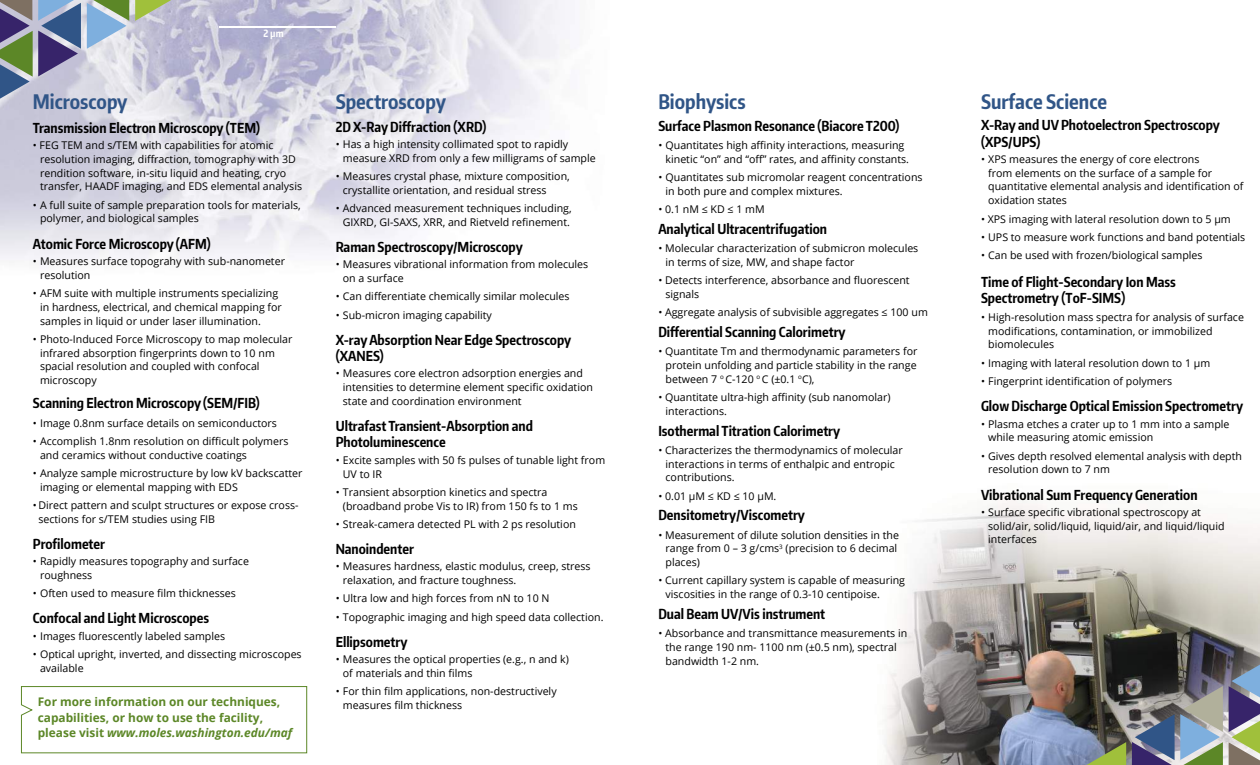
<style>
.page{position:relative;width:1260px;height:765px;background:#fff}
.page>*{position:absolute;margin:0;border:0;box-sizing:border-box;transform-origin:0 0}
.t1{font:700 20px "Encode Sans Compressed";color:#305587}
.t2{font:700 13.75px/16.2px "Encode Sans Compressed";color:#000}
.t3{font:700 11.88px/15.6px "Open Sans";color:#5c8727}
.t4{font:10.62px/13.8px "Open Sans";color:#000}
.t5{font:700 10px "Encode Sans Compressed";color:#fff}
.s1{font-style:italic}
</style>
<div class="page">
<img style="left:0;top:0;width:565px;height:263px">
<img style="left:884px;top:501px;width:376px;height:264px">
<svg style="left:1132px;top:686px;width:91px;height:79px;background:#7b858e"></svg>
<svg style="left:1087px;top:742px;width:39px;height:23px"></svg>
<svg style="left:1229px;top:665px;width:31px;height:100px;background:#7f8388"></svg>
<svg style="left:0;top:0;width:81px;height:99px;background:#818a9e"></svg>
<svg style="left:135px;top:0;width:36px;height:21px"></svg>
<svg style="left:87px;top:0;width:42px;height:49px;background:#9fbcc1"></svg>
<svg style="left:21px;top:686px;width:286px;height:67px"></svg>
<hr style="left:220px;top:26px;width:116px;height:2px;background:#fff">
<p class="t5" style="left:264px;top:27px;width:22px">2 µm</p>
<h1 class="t1" style="left:33px;top:88px;width:96px">Microscopy</h1>
<p class="t2" style="left:33px;top:119px;width:229px">Transmission Electron Microscopy (TEM)</p>
<p class="t4" style="left:40px;top:138px;width:264px;text-indent:-7px">• FEG TEM and s/TEM with capabilities for atomic resolution imaging, diffraction, tomography with 3D rendition software, in-situ liquid and heating, cryo transfer, HAADF imaging, and EDS elemental analysis</p>
<p class="t4" style="left:40px;top:198px;width:262px;text-indent:-7px">• A full suite of sample preparation tools for materials, polymer, and biological samples</p>
<p class="t2" style="left:33px;top:235px;width:179px">Atomic Force Microscopy (AFM)</p>
<p class="t4" style="left:40px;top:254px;width:246px;text-indent:-7px">• Measures surface topograhy with sub-nanometer resolution</p>
<p class="t4" style="left:40px;top:286px;width:243px;text-indent:-7px">• AFM suite with multiple instruments specializing in hardness, electrical, and chemical mapping for samples in liquid or under laser illumination.</p>
<p class="t4" style="left:40px;top:332px;width:254px;text-indent:-7px">• Photo-Induced Force Microscopy to map molecular infrared absorption fingerprints down to 10 nm spacial resolution and coupled with confocal microscopy</p>
<p class="t2" style="left:33px;top:395px;width:228px">Scanning Electron Microscopy (SEM/FIB)</p>
<p class="t4" style="left:33px;top:416px;width:246px">• Image 0.8nm surface details on semiconductors</p>
<p class="t4" style="left:40px;top:434px;width:250px;text-indent:-7px">• Accomplish 1.8nm resolution on difficult polymers and ceramics without conductive coatings</p>
<p class="t4" style="left:40px;top:466px;width:264px;text-indent:-7px">• Analyze sample microstructure by low kV backscatter imaging or elemental mapping with EDS</p>
<p class="t4" style="left:38px;top:498px;width:262px;text-indent:-6px">• Direct pattern and sculpt structures or expose cross&shy;sections for s/TEM studies using FIB</p>
<p class="t2" style="left:33px;top:535px;width:74px">Profilometer</p>
<p class="t4" style="left:40px;top:554px;width:210px;text-indent:-7px">• Rapidly measures topography and surface roughness</p>
<p class="t4" style="left:33px;top:586px;width:205px">• Often used to measure film thicknesses</p>
<p class="t2" style="left:33px;top:610px;width:178px">Confocal and Light Microscopes</p>
<p class="t4" style="left:33px;top:629px;width:194px">• Images fluorescently labeled samples</p>
<p class="t4" style="left:40px;top:647px;width:263px;text-indent:-7px">• Optical upright, inverted, and dissecting microscopes available</p>
<p class="t3" style="left:38px;top:694px;width:256px">For more information on our techniques, capabilities, or how to use the facility, please visit <span class="s1">www.moles.washington.edu/maf</span></p>
<h1 class="t1" style="left:336px;top:88px;width:112px">Spectroscopy</h1>
<p class="t2" style="left:336px;top:118px;width:152px">2D X-Ray Diffraction (XRD)</p>
<p class="t4" style="left:343px;top:137px;width:254px;text-indent:-7px">• Has a high intensity collimated spot to rapidly measure XRD from only a few milligrams of sample</p>
<p class="t4" style="left:343px;top:169px;width:228px;text-indent:-7px">• Measures crystal phase, mixture composition, crystallite orientation, and residual stress</p>
<p class="t4" style="left:336px;top:201px;width:237px;text-align:center">• Advanced measurement techniques including,<br>GIXRD, GI-SAXS, XRR, and Rietveld refinement.</p>
<p class="t2" style="left:336px;top:238px;width:189px">Raman Spectroscopy/Microscopy</p>
<p class="t4" style="left:343px;top:257px;width:247px;text-indent:-7px">• Measures vibrational information from molecules on a surface</p>
<p class="t4" style="left:336px;top:289px;width:235px">• Can differentiate chemically similar molecules</p>
<p class="t4" style="left:336px;top:308px;width:158px">• Sub-micron imaging capability</p>
<p class="t2" style="left:336px;top:331px;width:237px">X-ray Absorption Near Edge Spectroscopy (XANES)</p>
<p class="t4" style="left:343px;top:366px;width:252px;text-indent:-7px">• Measures core electron adsorption energies and intensities to determine element specific oxidation state and coordination environment</p>
<p class="t2" style="left:336px;top:417px;width:199px">Ultrafast Transient-Absorption and<br>Photoluminescence</p>
<p class="t4" style="left:343px;top:453px;width:264px;text-indent:-7px">• Excite samples with 50 fs pulses of tunable light from<br>UV to IR</p>
<p class="t4" style="left:343px;top:485px;width:236px;text-indent:-7px">• Transient absorption kinetics and spectra (broadband probe Vis to IR) from 150 fs to 1 ms</p>
<p class="t4" style="left:336px;top:517px;width:242px">• Streak-camera detected PL with 2 ps resolution</p>
<p class="t2" style="left:336px;top:540px;width:80px">Nanoindenter</p>
<p class="t4" style="left:343px;top:559px;width:249px;text-indent:-7px">• Measures hardness, elastic modulus, creep, stress relaxation, and fracture toughness.</p>
<p class="t4" style="left:336px;top:591px;width:215px">• Ultra low and high forces from nN to 10 N</p>
<p class="t4" style="left:336px;top:610px;width:269px">• Topographic imaging and high speed data collection.</p>
<p class="t2" style="left:336px;top:633px;width:73px">Ellipsometry</p>
<p class="t4" style="left:343px;top:652px;width:227px;text-indent:-7px">• Measures the optical properties (e.g., n and k) of materials and thin films</p>
<p class="t4" style="left:343px;top:684px;width:215px;text-indent:-7px">• For thin film applications, non-destructively measures film thickness</p>
<h1 class="t1" style="left:658px;top:88px;width:89px">Biophysics</h1>
<p class="t2" style="left:658px;top:117px;width:243px">Surface Plasmon Resonance (Biacore T200)</p>
<p class="t4" style="left:666px;top:138px;width:245px;text-indent:-7px">• Quantitates high affinity interactions, measuring kinetic “on” and “off” rates, and affinity constants.</p>
<p class="t4" style="left:666px;top:170px;width:259px;text-indent:-7px">• Quantitates sub micromolar reagent concentrations in both pure and complex mixtures.</p>
<p class="t4" style="left:658px;top:202px;width:108px">• 0.1 nM ≤ KD ≤ 1 mM</p>
<p class="t2" style="left:658px;top:220px;width:170px">Analytical Ultracentrifugation</p>
<p class="t4" style="left:666px;top:241px;width:254px;text-indent:-7px">• Molecular characterization of submicron molecules in terms of size, MW, and shape factor</p>
<p class="t4" style="left:666px;top:273px;width:246px;text-indent:-7px">• Detects interference, absorbance and fluorescent signals</p>
<p class="t4" style="left:658px;top:305px;width:271px">• Aggregate analysis of subvisible aggregates ≤ 100 um</p>
<p class="t2" style="left:658px;top:323px;width:189px">Differential Scanning Calorimetry</p>
<p class="t4" style="left:666px;top:344px;width:253px;text-align:justify;text-indent:-7px">• Quantitate Tm and thermodynamic parameters for protein unfolding and particle stability in the range between 7 <sup>o</sup> C-120 <sup>o</sup> C (±0.1 <sup>o</sup>C),</p>
<p class="t4" style="left:666px;top:390px;width:226px;text-indent:-7px">• Quantitate ultra-high affinity (sub nanomolar) interactions.</p>
<p class="t2" style="left:658px;top:422px;width:183px">Isothermal Titration Calorimetry</p>
<p class="t4" style="left:666px;top:443px;width:239px;text-indent:-7px">• Characterizes the thermodynamics of molecular interactions in terms of enthalpic and entropic contributions.</p>
<p class="t4" style="left:658px;top:489px;width:120px">• 0.01 µM ≤ KD ≤ 10 µM.</p>
<p class="t2" style="left:658px;top:507px;width:148px">Densitometry/Viscometry</p>
<p class="t4" style="left:666px;top:528px;width:235px;text-indent:-7px">• Measurement of dilute solution densities in the range from 0 – 3 g/cms<sup>3</sup> (precision to 6 decimal places)</p>
<p class="t4" style="left:666px;top:573px;width:241px;text-indent:-7px">• Current capillary system is capable of measuring viscosities in the range of 0.3-10 centipoise.</p>
<p class="t2" style="left:658px;top:605px;width:168px">Dual Beam UV/Vis instrument</p>
<p class="t4" style="left:666px;top:626px;width:243px;text-indent:-7px">• Absorbance and transmittance measurements in the range 190 nm- 1100 nm (±0.5 nm), spectral bandwidth 1-2 nm.</p>
<h1 class="t1" style="left:981px;top:88px;width:128px">Surface Science</h1>
<p class="t2" style="left:981px;top:117px;width:240px">X-Ray and UV Photoelectron Spectroscopy (XPS/UPS)</p>
<p class="t4" style="left:988px;top:152px;width:257px;text-indent:-7px">• XPS measures the energy of core electrons<br>from elements on the surface of a sample for quantitative elemental analysis and identification of oxidation states</p>
<p class="t4" style="left:981px;top:211px;width:251px">• XPS imaging with lateral resolution down to 5 μm</p>
<p class="t4" style="left:981px;top:230px;width:266px">• UPS to measure work functions and band potentials</p>
<p class="t4" style="left:981px;top:248px;width:223px">• Can be used with frozen/biological samples</p>
<p class="t2" style="left:981px;top:273px;width:196px">Time of Flight-Secondary Ion Mass<br>Spectrometry (ToF-SIMS)</p>
<p class="t4" style="left:988px;top:310px;width:257px;text-indent:-7px">• High-resolution mass spectra for analysis of surface modifications, contamination, or immobilized biomolecules</p>
<p class="t4" style="left:981px;top:356px;width:231px">• Imaging with lateral resolution down to 1 μm</p>
<p class="t4" style="left:981px;top:374px;width:193px">• Fingerprint identification of polymers</p>
<p class="t2" style="left:981px;top:397px;width:264px">Glow Discharge Optical Emission Spectrometry</p>
<p class="t4" style="left:988px;top:417px;width:243px;text-indent:-7px">• Plasma etches a crater up to 1 mm into a sample while measuring atomic emission</p>
<p class="t4" style="left:988px;top:449px;width:255px;text-indent:-7px">• Gives depth resolved elemental analysis with depth resolution down to 7 nm</p>
<p class="t2" style="left:981px;top:486px;width:218px">Vibrational Sum Frequency Generation</p>
<p class="t4" style="left:988px;top:505px;width:238px;text-indent:-7px">• Surface specific vibrational spectroscopy at solid/air, solid/liquid, liquid/air, and liquid/liquid interfaces</p>
</div>
